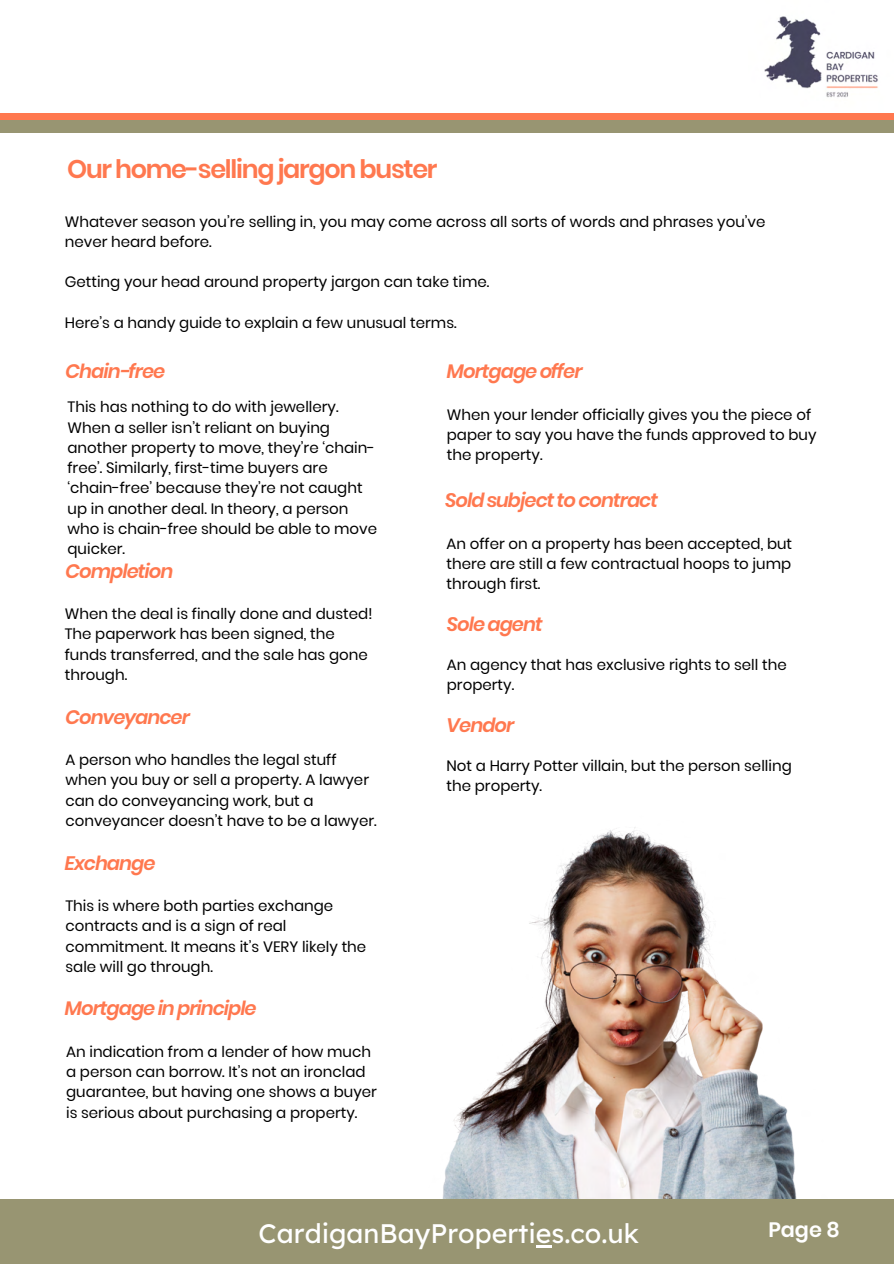
<style>
.page{position:relative;width:894px;height:1264px;background:#fff}
.page>*{position:absolute;margin:0;border:0;box-sizing:border-box;transform-origin:0 0}
.t1{font:26.85px "Lexend";color:#fff}
.t2{font:600 25.5px "Poppins";letter-spacing:-.05em;color:#ff784f}
.t3{font:600 20.85px "Poppins";color:#fff}
.t4{font:italic 600 19.5px "Poppins";letter-spacing:-.05em;color:#ff784f}
.t5{font:15px/20.2px "Poppins";color:#000}
</style>
<div class="page">
<div style="left:0;top:93px;width:893px;height:39px;background:#989572"></div>
<svg style="left:0;top:112px;width:893px;height:7px;background:#fe8b68"></svg>
<div style="left:0;top:0;width:893px;height:112px;background:#fff"></div>
<img style="left:443px;top:827px;width:354px;height:371px">
<div style="left:0;top:1198px;width:893px;height:65px;background:#989572"></div>
<img style="left:764px;top:16px;width:114px;height:81px">
<hr style="left:535px;top:1244px;width:16px;height:3px;background:#fff">
<h2 class="t2" style="left:67px;top:151px;width:372px">Our home-selling jargon buster</h2>
<p class="t5" style="left:65px;top:211px;width:702px">Whatever season you’re selling in, you may come across all sorts of words and phrases you’ve never heard before.</p>
<p class="t5" style="left:65px;top:272px;width:426px">Getting your head around property jargon can take time.</p>
<p class="t5" style="left:65px;top:312px;width:393px">Here’s a handy guide to explain a few unusual terms.</p>
<h3 class="t4" style="left:65px;top:358px;width:101px">Chain-free</h3>
<p class="t5" style="left:67px;top:397px;width:311px">This has nothing to do with jewellery.<br>When a seller isn’t reliant on buying another property to move, they’re ‘chain&shy;free’. Similarly, first-time buyers are ‘chain-free’ because they’re not caught up in another deal. In theory, a person who is chain-free should be able to move quicker.</p>
<h3 class="t4" style="left:65px;top:557px;width:109px">Completion</h3>
<p class="t5" style="left:65px;top:603px;width:309px">When the deal is finally done and dusted!<br>The paperwork has been signed, the funds transferred, and the sale has gone through.</p>
<h3 class="t4" style="left:65px;top:703px;width:126px">Conveyancer</h3>
<p class="t5" style="left:65px;top:749px;width:313px">A person who handles the legal stuff when you buy or sell a property. A lawyer can do conveyancing work, but a conveyancer doesn’t have to be a lawyer.</p>
<h3 class="t4" style="left:65px;top:849px;width:92px">Exchange</h3>
<p class="t5" style="left:65px;top:895px;width:302px">This is where both parties exchange contracts and is a sign of real commitment. It means it’s VERY likely the sale will go through.</p>
<h3 class="t4" style="left:65px;top:995px;width:193px">Mortgage in principle</h3>
<p class="t5" style="left:66px;top:1041px;width:312px">An indication from a lender of how much a person can borrow. It’s not an ironclad guarantee, but having one shows a buyer is serious about purchasing a property.</p>
<h3 class="t4" style="left:446px;top:358px;width:137px">Mortgage offer</h3>
<p class="t5" style="left:446px;top:404px;width:371px">When your lender officially gives you the piece of paper to say you have the funds approved to buy the property.</p>
<h3 class="t4" style="left:445px;top:486px;width:214px">Sold subject to contract</h3>
<p class="t5" style="left:446px;top:533px;width:347px;text-align:justify">An offer on a property has been accepted, but there are still a few contractual hoops to jump through first.</p>
<h3 class="t4" style="left:446px;top:610px;width:97px">Sole agent</h3>
<p class="t5" style="left:446px;top:654px;width:341px">An agency that has exclusive rights to sell the property.</p>
<h3 class="t4" style="left:446px;top:711px;width:69px">Vendor</h3>
<p class="t5" style="left:446px;top:755px;width:347px">Not a Harry Potter villain, but the person selling the property.</p>
<h1 class="t1" style="left:258px;top:1215px;width:382px">CardiganBayProperties.co.uk</h1>
<h3 class="t3" style="left:768px;top:1214px;width:73px">Page 8</h3>
</div>
